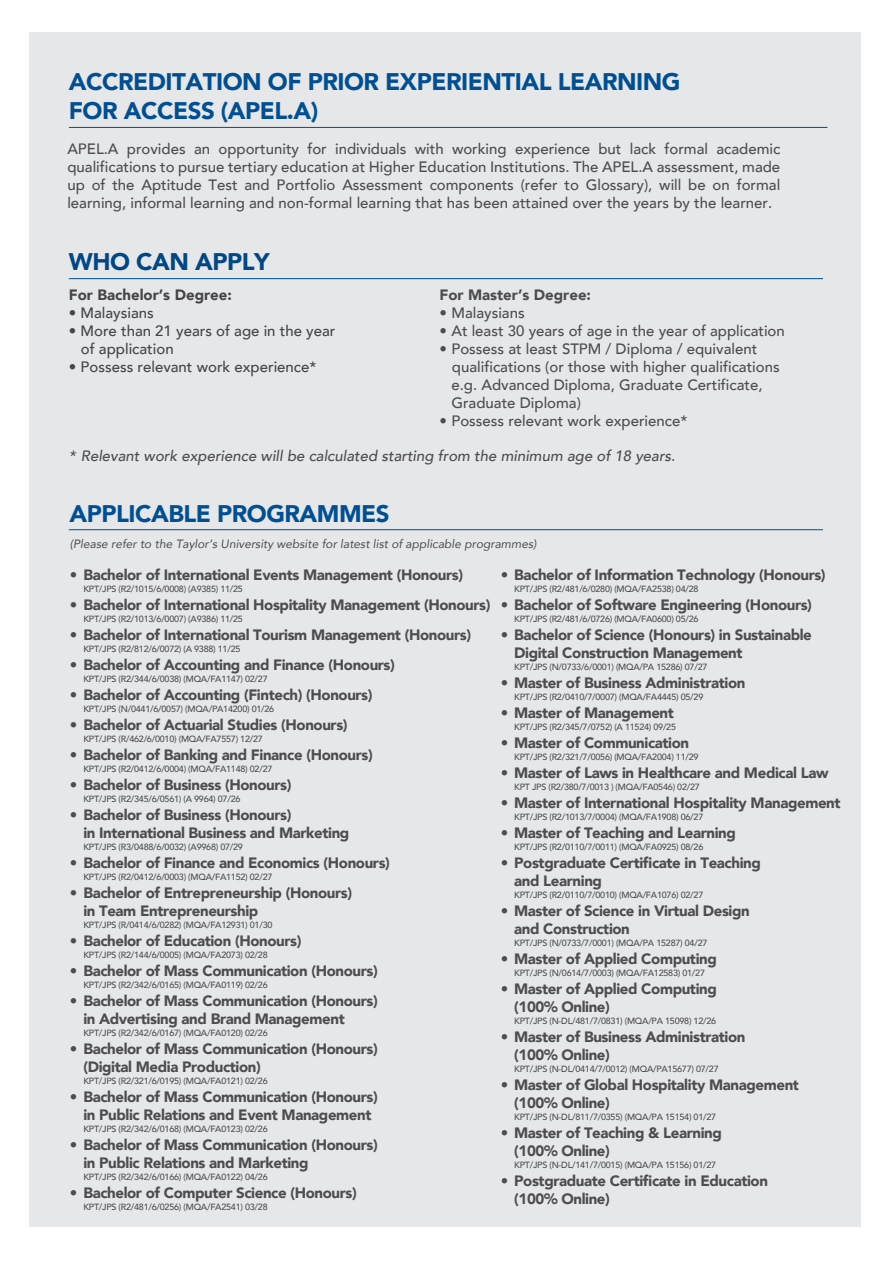
<style>
.page{position:relative;width:893px;height:1263px;background:#fff}
.page>*{position:absolute;margin:0;border:0;box-sizing:border-box;transform-origin:0 0}
.t1{font:900 24px/28.8px "Avenir";letter-spacing:-.02em;color:#004f93}
.t2{font:900 15px/18px "Avenir";letter-spacing:-.025em;color:#4d4d4f}
.t3{font:500 15px/18px "Avenir";color:#4d4d4f}
.t4{font:italic 500 15px "Avenir";color:#4d4d4f}
.t5{font:900 15px "Avenir";color:#4d4d4f}
.t6{font:italic 12px "Avenir";color:#4d4d4f}
.t7{font:500 9px "Avenir";letter-spacing:-.025em;color:#4d4d4f}
</style>
<div class="page">
<div style="left:30px;top:32px;width:831px;height:1195px;background:#e6e7e8"></div>
<hr style="left:69px;top:127px;width:758px;height:1px;background:#004f93">
<hr style="left:69px;top:278px;width:754px;height:1px;background:#004f93">
<hr style="left:69px;top:529px;width:754px;height:1px;background:#004f93">
<h1 class="t1" style="left:69px;top:67px;width:613px">ACCREDITATION OF PRIOR EXPERIENTIAL LEARNING<br>FOR ACCESS (APEL.A)</h1>
<p class="t3" style="left:67px;top:139px;width:714px;text-align:justify">APEL.A provides an opportunity for individuals with working experience but lack formal academic qualifications to pursue tertiary education at Higher Education Institutions. The APEL.A assessment, made up of the Aptitude Test and Portfolio Assessment components (refer to Glossary), will be on formal learning, informal learning and non-formal learning that has been attained over the years by the learner.</p>
<h1 class="t1" style="left:69px;top:247px;width:202px">WHO CAN APPLY</h1>
<p class="t5" style="left:69px;top:282px;width:165px">For Bachelor’s Degree:</p>
<p class="t3" style="left:69px;top:303px;width:86px">• Malaysians</p>
<p class="t3" style="left:81px;top:321px;width:256px;text-indent:-12px">• More than 21 years of age in the year of application</p>
<p class="t3" style="left:69px;top:357px;width:249px">• Possess relevant work experience*</p>
<p class="t5" style="left:439px;top:282px;width:153px">For Master’s Degree:</p>
<p class="t3" style="left:439px;top:303px;width:87px">• Malaysians</p>
<p class="t3" style="left:439px;top:321px;width:347px">• At least 30 years of age in the year of application</p>
<p class="t3" style="left:451px;top:339px;width:330px;text-indent:-12px">• Possess at least STPM / Diploma / equivalent qualifications (or those with higher qualifications e.g. Advanced Diploma, Graduate Certificate, Graduate Diploma)</p>
<p class="t3" style="left:439px;top:411px;width:249px">• Possess relevant work experience*</p>
<p class="t4" style="left:69px;top:447px;width:608px">* Relevant work experience will be calculated starting from the minimum age of 18 years.</p>
<h1 class="t1" style="left:69px;top:498px;width:322px">APPLICABLE PROGRAMMES</h1>
<p class="t6" style="left:70px;top:537px;width:468px">(Please refer to the Taylor’s University website for latest list of applicable programmes)</p>
<p class="t2" style="left:70px;top:565px;width:395px">• Bachelor of International Events Management (Honours)</p>
<p class="t7" style="left:83px;top:581px;width:161px">KPT/JPS (R2/1015/6/0008) (A9385) 11/25</p>
<p class="t2" style="left:70px;top:595px;width:422px">• Bachelor of International Hospitality Management (Honours)</p>
<p class="t7" style="left:83px;top:611px;width:161px">KPT/JPS (R2/1013/6/0007) (A9386) 11/25</p>
<p class="t2" style="left:70px;top:625px;width:403px">• Bachelor of International Tourism Management (Honours)</p>
<p class="t7" style="left:83px;top:641px;width:159px">KPT/JPS (R2/812/6/0072) (A 9388) 11/25</p>
<p class="t2" style="left:70px;top:655px;width:327px">• Bachelor of Accounting and Finance (Honours)</p>
<p class="t7" style="left:83px;top:671px;width:186px">KPT/JPS (R2/344/6/0038) (MQA/FA1147) 02/27</p>
<p class="t2" style="left:70px;top:685px;width:304px">• Bachelor of Accounting (Fintech) (Honours)</p>
<p class="t7" style="left:83px;top:701px;width:192px">KPT/JPS (N/0441/6/0057) (MQA/PA14200) 01/26</p>
<p class="t2" style="left:70px;top:715px;width:279px">• Bachelor of Actuarial Studies (Honours)</p>
<p class="t7" style="left:83px;top:731px;width:181px">KPT/JPS (R/462/6/0010) (MQA/FA7557) 12/27</p>
<p class="t2" style="left:70px;top:745px;width:304px">• Bachelor of Banking and Finance (Honours)</p>
<p class="t7" style="left:83px;top:761px;width:191px">KPT/JPS (R2/0412/6/0004) (MQA/FA1148) 02/27</p>
<p class="t2" style="left:70px;top:775px;width:223px">• Bachelor of Business (Honours)</p>
<p class="t7" style="left:83px;top:791px;width:159px">KPT/JPS (R2/345/6/0561) (A 9964) 07/26</p>
<p class="t2" style="left:83px;top:805px;width:268px;text-indent:-14px">• Bachelor of Business (Honours)<br>in International Business and Marketing</p>
<p class="t7" style="left:83px;top:839px;width:161px">KPT/JPS (R3/0488/6/0032) (A9968) 07/29</p>
<p class="t2" style="left:70px;top:853px;width:322px">• Bachelor of Finance and Economics (Honours)</p>
<p class="t7" style="left:83px;top:869px;width:191px">KPT/JPS (R2/0412/6/0003) (MQA/FA1152) 02/27</p>
<p class="t2" style="left:83px;top:883px;width:270px;text-indent:-14px">• Bachelor of Entrepreneurship (Honours) in Team Entrepreneurship</p>
<p class="t7" style="left:83px;top:917px;width:191px">KPT/JPS (R/0414/6/0282) (MQA/FA12931) 01/30</p>
<p class="t2" style="left:70px;top:931px;width:233px">• Bachelor of Education (Honours)</p>
<p class="t7" style="left:83px;top:947px;width:186px">KPT/JPS (R2/144/6/0005) (MQA/FA2073) 02/28</p>
<p class="t2" style="left:70px;top:961px;width:309px">• Bachelor of Mass Communication (Honours)</p>
<p class="t7" style="left:83px;top:977px;width:186px">KPT/JPS (R2/342/6/0165) (MQA/FA0119) 02/26</p>
<p class="t2" style="left:83px;top:991px;width:296px;text-indent:-14px">• Bachelor of Mass Communication (Honours) in Advertising and Brand Management</p>
<p class="t7" style="left:83px;top:1025px;width:186px">KPT/JPS (R2/342/6/0167) (MQA/FA0120) 02/26</p>
<p class="t2" style="left:83px;top:1039px;width:296px;text-indent:-14px">• Bachelor of Mass Communication (Honours) (Digital Media Production)</p>
<p class="t7" style="left:83px;top:1073px;width:186px">KPT/JPS (R2/321/6/0195) (MQA/FA0121) 02/26</p>
<p class="t2" style="left:70px;top:1087px;width:309px;text-align:center">• Bachelor of Mass Communication (Honours) in Public Relations and Event Management</p>
<p class="t7" style="left:83px;top:1121px;width:186px">KPT/JPS (R2/342/6/0168) (MQA/FA0123) 02/26</p>
<p class="t2" style="left:83px;top:1135px;width:296px;text-indent:-14px">• Bachelor of Mass Communication (Honours) in Public Relations and Marketing</p>
<p class="t7" style="left:83px;top:1169px;width:186px">KPT/JPS (R2/342/6/0166) (MQA/FA0122) 04/26</p>
<p class="t2" style="left:70px;top:1183px;width:288px">• Bachelor of Computer Science (Honours)</p>
<p class="t7" style="left:83px;top:1199px;width:186px">KPT/JPS (R2/481/6/0256) (MQA/FA2541) 03/28</p>
<p class="t2" style="left:501px;top:565px;width:326px">• Bachelor of Information Technology (Honours)</p>
<p class="t7" style="left:514px;top:581px;width:186px">KPT/JPS (R2/481/6/0280) (MQA/FA2538) 04/28</p>
<p class="t2" style="left:501px;top:595px;width:313px">• Bachelor of Software Engineering (Honours)</p>
<p class="t7" style="left:514px;top:611px;width:186px">KPT/JPS (R2/481/6/0726) (MQA/FA0600) 05/26</p>
<p class="t2" style="left:514px;top:625px;width:299px;text-indent:-14px">• Bachelor of Science (Honours) in Sustainable<br>Digital Construction Management</p>
<p class="t7" style="left:514px;top:659px;width:195px">KPT/JPS (N/0733/6/0001) (MQA/PA 15286) 07/27</p>
<p class="t2" style="left:501px;top:673px;width:246px">• Master of Business Administration</p>
<p class="t7" style="left:514px;top:689px;width:191px">KPT/JPS (R2/0410/7/0007) (MQA/FA4445) 05/29</p>
<p class="t2" style="left:501px;top:703px;width:175px">• Master of Management</p>
<p class="t7" style="left:514px;top:719px;width:163px">KPT/JPS (R2/345/7/0752) (A 11524) 09/25</p>
<p class="t2" style="left:501px;top:733px;width:190px">• Master of Communication</p>
<p class="t7" style="left:514px;top:749px;width:186px">KPT/JPS (R2/321/7/0056) (MQA/FA2004) 11/29</p>
<p class="t2" style="left:501px;top:763px;width:329px">• Master of Laws in Healthcare and Medical Law</p>
<p class="t7" style="left:514px;top:779px;width:187px">KPT JPS (R2/380/7/0013 ) (MQA/FA0546) 02/27</p>
<p class="t2" style="left:501px;top:793px;width:341px">• Master of International Hospitality Management</p>
<p class="t7" style="left:514px;top:809px;width:191px">KPT/JPS (R2/1013/7/0004) (MQA/FA1908) 06/27</p>
<p class="t2" style="left:501px;top:823px;width:237px">• Master of Teaching and Learning</p>
<p class="t7" style="left:514px;top:839px;width:191px">KPT/JPS (R2/0110/7/0011) (MQA/FA0925) 08/26</p>
<p class="t2" style="left:514px;top:853px;width:248px;text-indent:-14px">• Postgraduate Certificate in Teaching and Learning</p>
<p class="t7" style="left:514px;top:887px;width:191px">KPT/JPS (R2/0110/7/0010) (MQA/FA1076) 02/27</p>
<p class="t2" style="left:514px;top:901px;width:237px;text-indent:-14px">• Master of Science in Virtual Design and Construction</p>
<p class="t7" style="left:514px;top:935px;width:195px">KPT/JPS (N/0733/7/0001) (MQA/PA 15287) 04/27</p>
<p class="t2" style="left:501px;top:949px;width:218px">• Master of Applied Computing</p>
<p class="t7" style="left:514px;top:965px;width:192px">KPT/JPS (N/0614/7/0003) (MQA/FA12583) 01/27</p>
<p class="t2" style="left:514px;top:979px;width:204px;text-indent:-14px">• Master of Applied Computing (100% Online)</p>
<p class="t7" style="left:514px;top:1013px;width:203px">KPT/JPS (N-DL/481/7/0831) (MQA/PA 15098) 12/26</p>
<p class="t2" style="left:514px;top:1027px;width:233px;text-indent:-14px">• Master of Business Administration (100% Online)</p>
<p class="t7" style="left:514px;top:1061px;width:206px">KPT/JPS (N-DL/0414/7/0012) (MQA/PA15677) 07/27</p>
<p class="t2" style="left:514px;top:1075px;width:286px;text-indent:-14px">• Master of Global Hospitality Management (100% Online)</p>
<p class="t7" style="left:514px;top:1109px;width:203px">KPT/JPS (N-DL/811/7/0355) (MQA/PA 15154) 01/27</p>
<p class="t2" style="left:514px;top:1123px;width:209px;text-indent:-14px">• Master of Teaching &amp; Learning (100% Online)</p>
<p class="t7" style="left:514px;top:1157px;width:203px">KPT/JPS (N-DL/141/7/0015) (MQA/PA 15156) 01/27</p>
<p class="t2" style="left:514px;top:1171px;width:255px;text-indent:-14px">• Postgraduate Certificate in Education (100% Online)</p>
</div>
